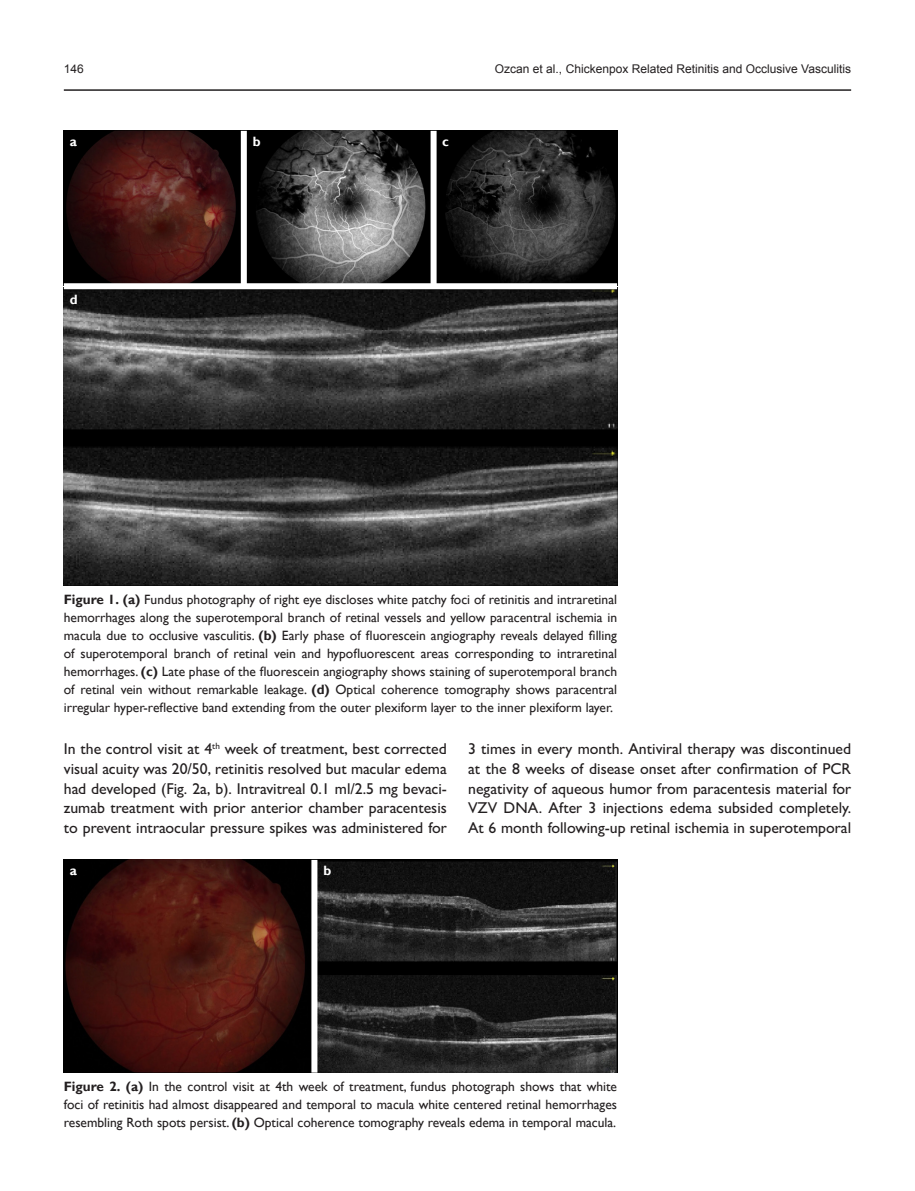
<style>
.page{position:relative;width:915px;height:1191px;background:#fff}
.page>*{position:absolute;margin:0;border:0;box-sizing:border-box;transform-origin:0 0}
.ana_metin_bosluksuz{font:500 15.75px/19.8px "Gill Sans MT Pro";color:#231f20;text-align:justify}
.fotoalti{font:13.5px/18px "Gill Sans";color:#231f20;text-align:justify}
.fotoalti-2{font:700 13.5px "Gill Sans";color:#fff}
.t1{font:12px "Arial";color:#231f20}
.s1{font-weight:700}
</style>
<div class="page">
<hr style="left:64px;top:89px;width:786px;height:2px;background:#231f20">
<img style="left:64px;top:131px;width:553px;height:454px">
<div style="left:64px;top:283px;width:553px;height:6px;background:#fff"></div>
<div style="left:241px;top:131px;width:6px;height:157px;background:#fff"></div>
<div style="left:430px;top:131px;width:6px;height:157px;background:#fff"></div>
<img style="left:64px;top:860px;width:553px;height:212px">
<div style="left:311px;top:860px;width:6px;height:212px;background:#fff"></div>
<p class="t1" style="left:64px;top:60px;width:22px">146</p>
<p class="t1" style="left:494px;top:60px;width:357px">Ozcan et al., Chickenpox Related Retinitis and Occlusive Vasculitis</p>
<p class="fotoalti-2" style="left:70px;top:134px;width:9px">a</p>
<p class="fotoalti-2" style="left:253px;top:134px;width:9px">b</p>
<p class="fotoalti-2" style="left:442px;top:134px;width:8px">c</p>
<p class="fotoalti-2" style="left:70px;top:291px;width:9px">d</p>
<p class="fotoalti" style="left:64px;top:591px;width:554px"><span class="s1">Figure 1. (a)</span> Fundus photography of right eye discloses white patchy foci of retinitis and intraretinal hemorrhages along the superotemporal branch of retinal vessels and yellow paracentral ischemia in macula due to occlusive vasculitis. <span class="s1">(b)</span> Early phase of fluorescein angiography reveals delayed filling of superotemporal branch of retinal vein and hypofluorescent areas corresponding to intraretinal hemorrhages. <span class="s1">(c)</span> Late phase of the fluorescein angiography shows staining of superotemporal branch of retinal vein without remarkable leakage. <span class="s1">(d)</span> Optical coherence tomography shows paracentral irregular hyper-reflective band extending from the outer plexiform layer to the inner plexiform layer.</p>
<p class="ana_metin_bosluksuz" style="left:64px;top:738px;width:384px">In the control visit at 4<sup>th</sup> week of treatment, best corrected visual acuity was 20/50, retinitis resolved but macular edema had developed (Fig. 2a, b). Intravitreal 0.1 ml/2.5 mg bevaci&shy;zumab treatment with prior anterior chamber paracentesis to prevent intraocular pressure spikes was administered for</p>
<p class="ana_metin_bosluksuz" style="left:468px;top:738px;width:384px">3 times in every month. Antiviral therapy was discontinued at the 8 weeks of disease onset after confirmation of PCR negativity of aqueous humor from paracentesis material for VZV DNA. After 3 injections edema subsided completely.<br>At 6 month following-up retinal ischemia in superotemporal</p>
<p class="fotoalti-2" style="left:70px;top:862px;width:9px">a</p>
<p class="fotoalti-2" style="left:323px;top:862px;width:9px">b</p>
<p class="fotoalti" style="left:64px;top:1077px;width:554px"><span class="s1">Figure 2. (a)</span> In the control visit at 4th week of treatment, fundus photograph shows that white foci of retinitis had almost disappeared and temporal to macula white centered retinal hemorrhages resembling Roth spots persist. <span class="s1">(b)</span> Optical coherence tomography reveals edema in temporal macula.</p>
</div>
